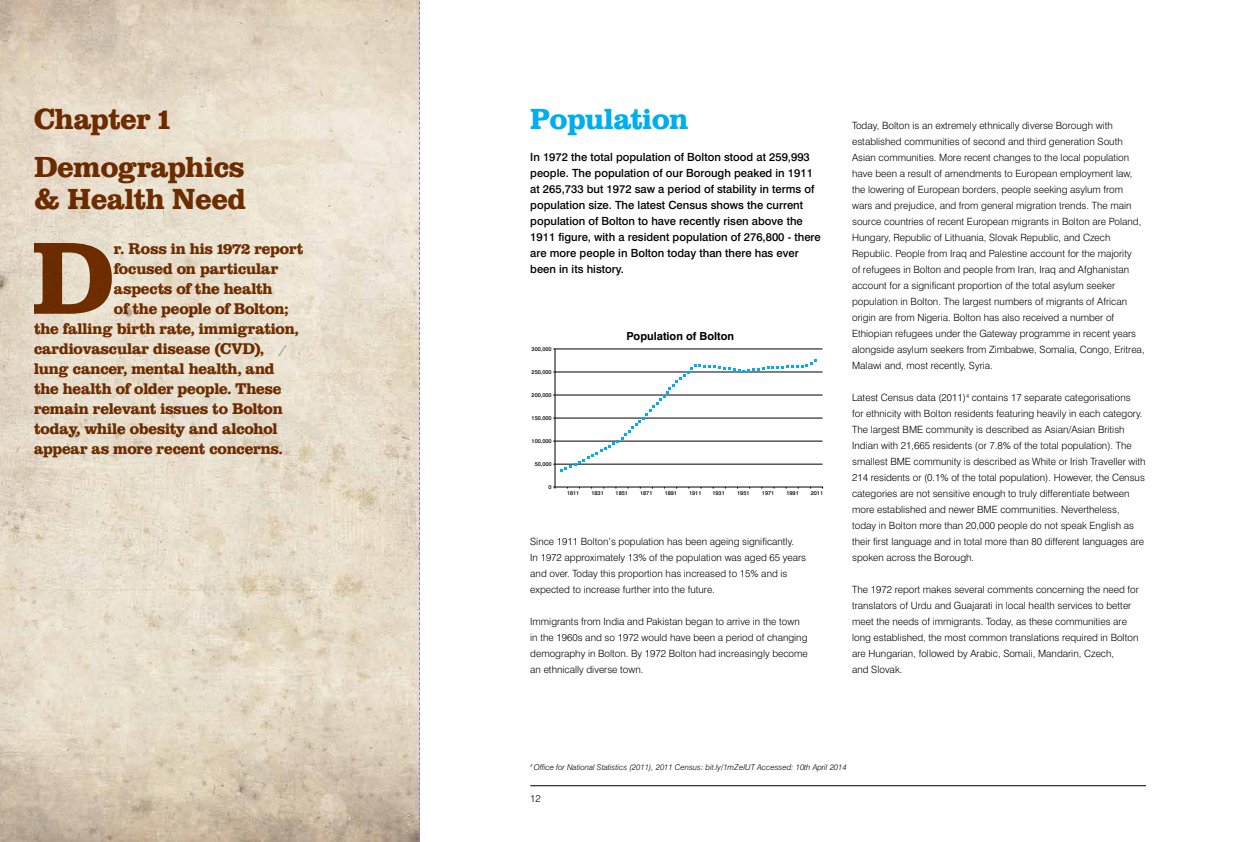
<style>
.page{position:relative;width:1259px;height:842px;background:#fff}
.page>*{position:absolute;margin:0;border:0;box-sizing:border-box;transform-origin:0 0}
.t1{font:105.6px "Bolton";color:#783300}
.t2{font:30px/48px "Bolton";color:#783300}
.t3{font:30px "Bolton";color:#00aeef}
.t4{font:16px "Bolton";color:#783300}
.t5{font:500 11.2px/16px "Swiss 721 BT";color:#000}
.t6{font:700 11.1px "Swiss 721 BT";color:#000}
.t7{font:300 10px/16px "Swiss 721 BT";color:#000}
.t8{font:italic 300 8px "Swiss 721 BT";color:#000}
.t9{font:500 5.5px "Swiss 721 BT";color:#000}
</style>
<div class="page">
<hr style="left:530px;top:785px;width:616px;height:1px;background:#000">
<img style="left:0;top:0;width:419px;height:842px">
<hr style="left:555px;top:349px;width:1px;height:140px;background:#000">
<hr style="left:553px;top:349px;width:269px;height:1px;background:#000">
<hr style="left:553px;top:372px;width:269px;height:1px;background:#000">
<hr style="left:553px;top:395px;width:269px;height:1px;background:#000">
<hr style="left:553px;top:418px;width:269px;height:1px;background:#000">
<hr style="left:553px;top:441px;width:269px;height:1px;background:#000">
<hr style="left:553px;top:464px;width:269px;height:1px;background:#000">
<svg style="left:560px;top:359px;width:256px;height:112px"></svg>
<svg style="left:553px;top:486px;width:270px;height:3px"></svg>
<svg style="left:419px;top:0;width:1px;height:842px"></svg>
<h2 class="t2" style="left:34px;top:95px;width:212px">Chapter 1<br>Demographics</h2>
<h2 class="t2" style="left:34px;top:175px;width:213px">&amp; Health Need</h2>
<h1 class="t1" style="left:31px;top:212px;width:84px">D</h1>
<h3 class="t4" style="left:114px;top:238px;width:191px">r. Ross in his 1972 report</h3>
<h3 class="t4" style="left:114px;top:258px;width:166px">focused on particular</h3>
<h3 class="t4" style="left:114px;top:278px;width:160px">aspects of the health</h3>
<h3 class="t4" style="left:114px;top:298px;width:176px">of the people of Bolton:</h3>
<h3 class="t4" style="left:34px;top:318px;width:266px">the falling birth rate, immigration,</h3>
<h3 class="t4" style="left:34px;top:338px;width:232px">cardiovascular disease (CVD),</h3>
<h3 class="t4" style="left:34px;top:358px;width:242px">lung cancer, mental health, and</h3>
<h3 class="t4" style="left:34px;top:378px;width:249px">the health of older people. These</h3>
<h3 class="t4" style="left:34px;top:398px;width:250px">remain relevant issues to Bolton</h3>
<h3 class="t4" style="left:34px;top:418px;width:245px">today, while obesity and alcohol</h3>
<h3 class="t4" style="left:34px;top:438px;width:250px">appear as more recent concerns.</h3>
<h2 class="t3" style="left:530px;top:101px;width:160px">Population</h2>
<p class="t5" style="left:530px;top:149px;width:292px">In 1972 the total population of Bolton stood at 259,993 people. The population of our Borough peaked in 1911 at 265,733 but 1972 saw a period of stability in terms of population size. The latest Census shows the current population of Bolton to have recently risen above the 1911 figure, with a resident population of 276,800 - there are more people in Bolton today than there has ever been in its history.</p>
<p class="t9" style="left:531px;top:346px;width:22px">300,000</p>
<p class="t9" style="left:531px;top:369px;width:22px">250,000</p>
<p class="t9" style="left:531px;top:392px;width:22px">200,000</p>
<p class="t9" style="left:531px;top:415px;width:22px">150,000</p>
<p class="t9" style="left:531px;top:438px;width:22px">100,000</p>
<p class="t9" style="left:535px;top:460px;width:18px">50,000</p>
<p class="t9" style="left:548px;top:483px;width:5px">0</p>
<p class="t6" style="left:626px;top:329px;width:109px">Population of Bolton</p>
<p class="t9" style="left:567px;top:489px;width:14px">1811</p>
<p class="t9" style="left:591px;top:489px;width:14px">1831</p>
<p class="t9" style="left:615px;top:489px;width:14px">1851</p>
<p class="t9" style="left:640px;top:489px;width:14px">1871</p>
<p class="t9" style="left:664px;top:489px;width:14px">1891</p>
<p class="t9" style="left:689px;top:489px;width:14px">1911</p>
<p class="t9" style="left:712px;top:489px;width:14px">1931</p>
<p class="t9" style="left:737px;top:489px;width:14px">1951</p>
<p class="t9" style="left:762px;top:489px;width:14px">1971</p>
<p class="t9" style="left:786px;top:489px;width:14px">1991</p>
<p class="t9" style="left:811px;top:489px;width:14px">2011</p>
<p class="t7" style="left:530px;top:534px;width:277px">Since 1911 Bolton’s population has been ageing significantly.<br>In 1972 approximately 13% of the population was aged 65 years and over. Today this proportion has increased to 15% and is expected to increase further into the future.</p>
<p class="t7" style="left:530px;top:614px;width:279px">Immigrants from India and Pakistan began to arrive in the town in the 1960s and so 1972 would have been a period of changing demography in Bolton. By 1972 Bolton had increasingly become an ethnically diverse town.</p>
<p class="t7" style="left:852px;top:118px;width:294px">Today, Bolton is an extremely ethnically diverse Borough with established communities of second and third generation South Asian communities. More recent changes to the local population have been a result of amendments to European employment law, the lowering of European borders, people seeking asylum from wars and prejudice, and from general migration trends. The main source countries of recent European migrants in Bolton are Poland, Hungary, Republic of Lithuania, Slovak Republic, and Czech Republic. People from Iraq and Palestine account for the majority<br>of refugees in Bolton and people from Iran, Iraq and Afghanistan account for a significant proportion of the total asylum seeker population in Bolton. The largest numbers of migrants of African origin are from Nigeria. Bolton has also received a number of Ethiopian refugees under the Gateway programme in recent years alongside asylum seekers from Zimbabwe, Somalia, Congo, Eritrea, Malawi and, most recently, Syria.</p>
<p class="t7" style="left:852px;top:390px;width:295px">Latest Census data (2011)<sup>4</sup> contains 17 separate categorisations<br>for ethnicity with Bolton residents featuring heavily in each category.<br>The largest BME community is described as Asian/Asian British Indian with 21,665 residents (or 7.8% of the total population). The smallest BME community is described as White or Irish Traveller with 214 residents or (0.1% of the total population). However, the Census categories are not sensitive enough to truly differentiate between more established and newer BME communities. Nevertheless, today in Bolton more than 20,000 people do not speak English as their first language and in total more than 80 different languages are spoken across the Borough.</p>
<p class="t7" style="left:852px;top:582px;width:288px">The 1972 report makes several comments concerning the need for translators of Urdu and Guajarati in local health services to better meet the needs of immigrants. Today, as these communities are long established, the most common translations required in Bolton are Hungarian, followed by Arabic, Somali, Mandarin, Czech,<br>and Slovak.</p>
<p class="t8" style="left:530px;top:762px;width:318px"><sup>4</sup> Office for National Statistics (2011), 2011 Census: bit.ly/1mZeIUT Accessed: 10th April 2014</p>
<p class="t7" style="left:530px;top:791px;width:12px">12</p>
</div>
